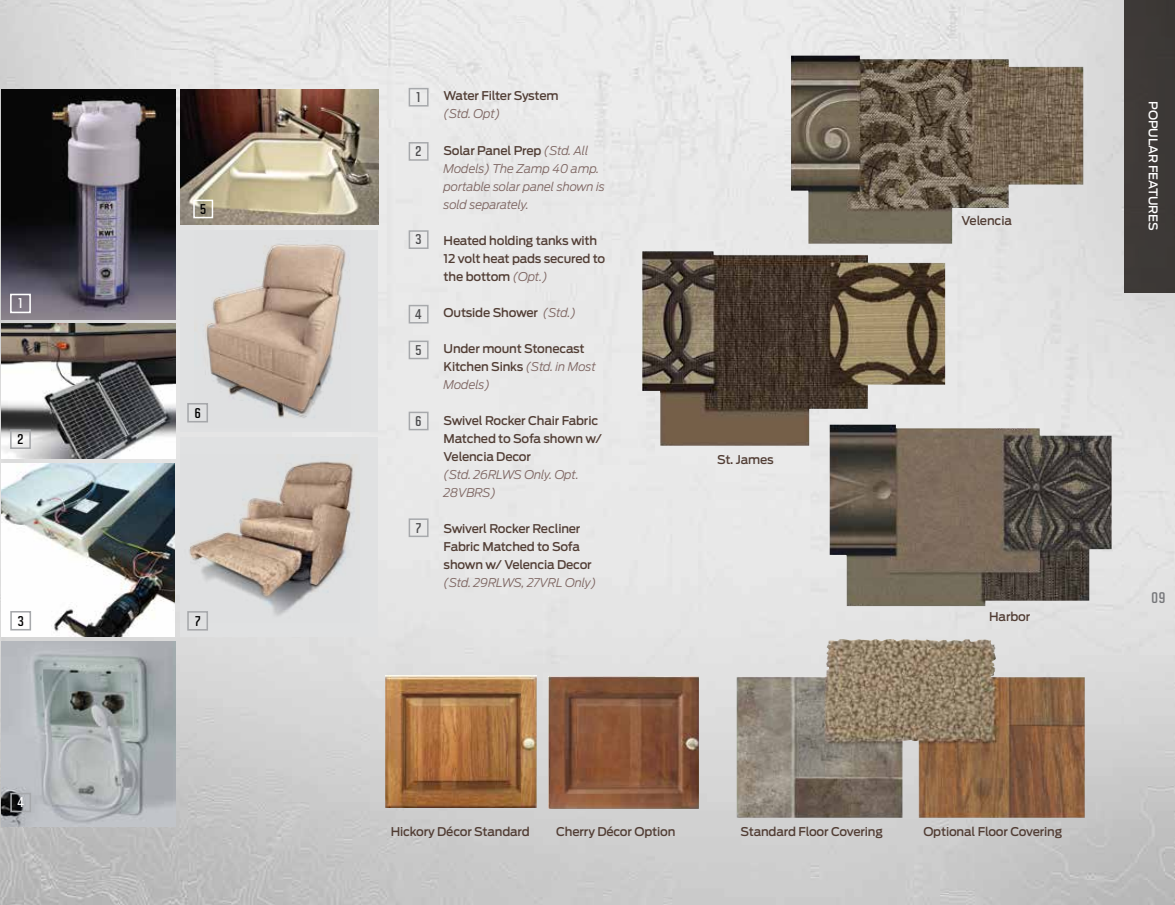
<style>
.page{position:relative;width:1175px;height:905px;background:#fff}
.page>*{position:absolute;margin:0;border:0;box-sizing:border-box;transform-origin:0 0}
.t1{font:18px "Solano Gothic MVB Sb SC";color:#77787b}
.t2{font:600 16.5px/35.7px "Solano Gothic MVB";color:#4d4d4f}
.t3{font:600 16.5px "Solano Gothic MVB";color:#000}
.t4{font:600 16.5px "Solano Gothic MVB";color:#fff}
.t5{font:500 12px/18px "Antenna";letter-spacing:-.015em;color:#513d34}
.t6{font:italic 300 12px/18px "Antenna";letter-spacing:-.015em;color:#7e6662}
.t7{font:500 12px "Antenna";letter-spacing:-.035em;color:#513d34}
.t8{font:500 12px "Antenna";letter-spacing:-.015em;color:#fff}
.s1{font-weight:500;font-style:normal;color:#513d34}
.s2{font-weight:300;font-style:italic;color:#7e6662}
</style>
<div class="page">
<img style="left:1123px;top:292px;width:51px;height:612px">
<div style="left:0;top:0;width:1174px;height:292px;background:#3d3937"></div>
<img style="left:0;top:0;width:1123px;height:904px">
<img style="left:829px;top:424px;width:282px;height:182px">
<img style="left:2px;top:463px;width:173px;height:173px">
<div style="left:180px;top:437px;width:198px;height:199px;background:#e0e1e2"></div>
<div style="left:180px;top:230px;width:198px;height:201px;background:#e0e1e2"></div>
<img style="left:180px;top:89px;width:198px;height:135px">
<img style="left:173px;top:454px;width:181px;height:168px">
<img style="left:190px;top:463px;width:126px;height:133px">
<img style="left:736px;top:639px;width:348px;height:178px">
<img style="left:385px;top:676px;width:151px;height:131px">
<img style="left:548px;top:677px;width:150px;height:131px">
<img style="left:2px;top:323px;width:173px;height:136px">
<img style="left:2px;top:641px;width:173px;height:185px">
<img style="left:2px;top:89px;width:173px;height:230px">
<div style="left:193px;top:200px;width:20px;height:18px;border:2px solid #fff"></div>
<img style="left:791px;top:56px;width:292px;height:188px">
<img style="left:642px;top:251px;width:303px;height:194px">
<div style="left:10px;top:429px;width:21px;height:20px;border:2px solid #a7a9ac"></div>
<div style="left:408px;top:305px;width:20px;height:18px;border:2px solid #a7a9ac"></div>
<div style="left:408px;top:340px;width:20px;height:19px;border:2px solid #a7a9ac"></div>
<div style="left:408px;top:411px;width:20px;height:19px;border:2px solid #a7a9ac"></div>
<div style="left:408px;top:518px;width:20px;height:19px;border:2px solid #a7a9ac"></div>
<div style="left:408px;top:230px;width:20px;height:19px;border:2px solid #a7a9ac"></div>
<div style="left:408px;top:142px;width:20px;height:19px;border:2px solid #a7a9ac"></div>
<div style="left:408px;top:88px;width:20px;height:19px;border:2px solid #a7a9ac"></div>
<div style="left:10px;top:792px;width:21px;height:20px;border:2px solid #a7a9ac"></div>
<div style="left:10px;top:611px;width:21px;height:19px;border:2px solid #a7a9ac"></div>
<div style="left:187px;top:403px;width:21px;height:19px;border:2px solid #a7a9ac"></div>
<div style="left:187px;top:611px;width:21px;height:19px;border:2px solid #a7a9ac"></div>
<div style="left:10px;top:294px;width:21px;height:19px;border:2px solid #fff"></div>
<img style="left:194px;top:244px;width:152px;height:179px">
<img style="left:208px;top:245px;width:72px;height:147px">
<h2 class="t4" style="left:18px;top:293px;width:6px">1</h2>
<h2 class="t3" style="left:17px;top:429px;width:8px">2</h2>
<h2 class="t3" style="left:17px;top:610px;width:8px">3</h2>
<h2 class="t4" style="left:17px;top:792px;width:8px">4</h2>
<h2 class="t3" style="left:200px;top:199px;width:8px">5</h2>
<h2 class="t3" style="left:194px;top:403px;width:8px">6</h2>
<h2 class="t3" style="left:194px;top:611px;width:8px">7</h2>
<h2 class="t2" style="left:416px;top:78px;width:6px">1</h2>
<p class="t7" style="left:443px;top:89px;width:116px">Water Filter System</p>
<p class="t6" style="left:443px;top:105px;width:59px">(Std. Opt)</p>
<p class="t6" style="left:443px;top:141px;width:163px"><span class="s1">Solar Panel Prep</span> (Std. All<br>Models) The Zamp 40 amp. portable solar panel shown is sold separately.</p>
<p class="t5" style="left:443px;top:231px;width:163px">Heated holding tanks with<br>12 volt heat pads secured to the bottom <span class="s2">(Opt.)</span></p>
<p class="t5" style="left:443px;top:303px;width:134px">Outside Shower <span class="s2">(Std.)</span></p>
<p class="t5" style="left:443px;top:339px;width:154px">Under mount Stonecast<br>Kitchen Sinks <span class="s2">(Std. in Most<br>Models)</span></p>
<p class="t5" style="left:443px;top:411px;width:160px">Swivel Rocker Chair Fabric<br>Matched to Sofa shown w/<br>Velencia Decor</p>
<p class="t6" style="left:443px;top:465px;width:137px">(Std. 26RLWS Only. Opt.<br>28VBRS)</p>
<p class="t5" style="left:443px;top:519px;width:150px">Swiverl Rocker Recliner<br>Fabric Matched to Sofa shown w/ Velencia Decor</p>
<p class="t6" style="left:443px;top:573px;width:154px">(Std. 29RLWS, 27VRL Only)</p>
<h2 class="t2" style="left:415px;top:133px;width:8px">2</h2>
<h2 class="t2" style="left:415px;top:221px;width:8px">3</h2>
<h2 class="t2" style="left:415px;top:295px;width:8px">4<br>5</h2>
<h2 class="t2" style="left:415px;top:402px;width:8px">6</h2>
<h2 class="t2" style="left:415px;top:509px;width:8px">7</h2>
<p class="t5" style="left:717px;top:451px;width:58px">St. James</p>
<p class="t5" style="left:961px;top:212px;width:52px">Velencia</p>
<p class="t5" style="left:989px;top:607px;width:43px">Harbor</p>
<p class="t5" style="left:391px;top:822px;width:140px">Hickory Décor Standard</p>
<p class="t5" style="left:556px;top:822px;width:121px">Cherry Décor Option</p>
<p class="t5" style="left:740px;top:822px;width:144px">Standard Floor Covering</p>
<p class="t5" style="left:923px;top:822px;width:140px">Optional Floor Covering</p>
<p class="t8" style="left:1160px;top:101px;width:130px;rotate:90deg">POPULAR FEATURES</p>
<h1 class="t1" style="left:1151px;top:587px;width:16px">09</h1>
</div>
